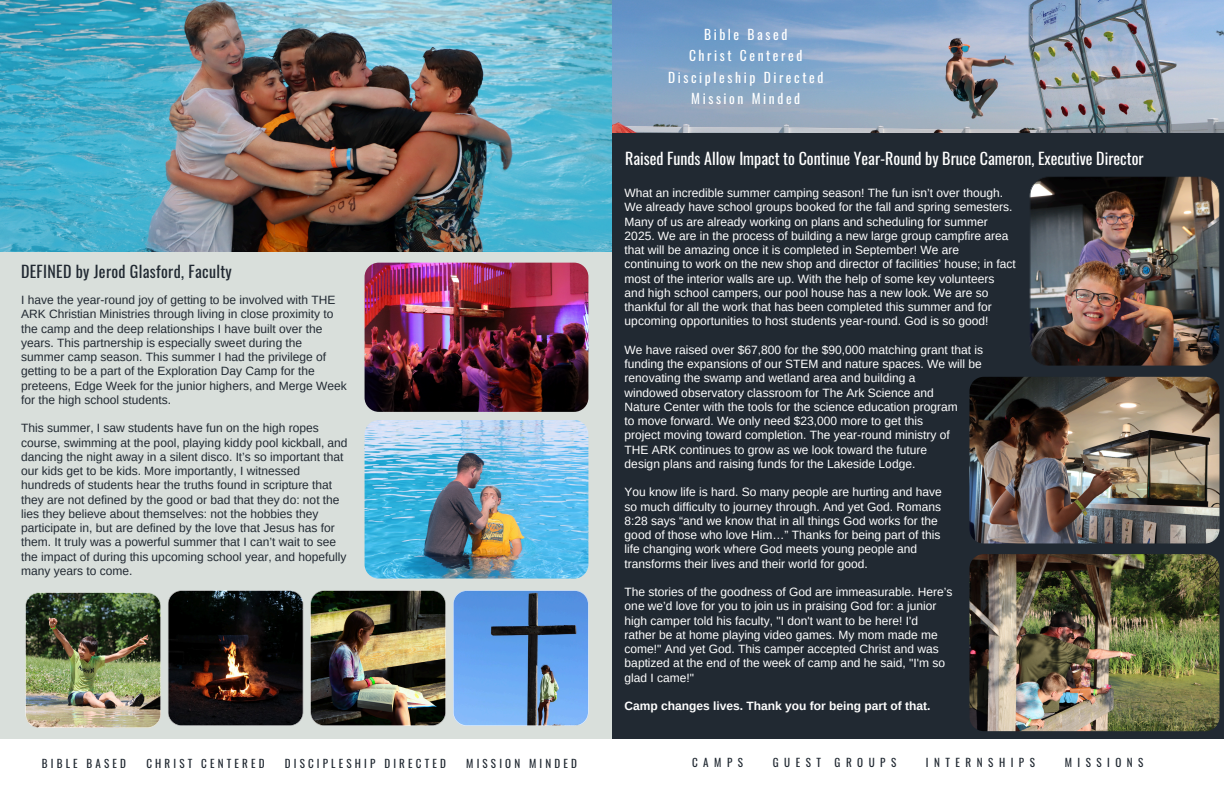
<style>
.page{position:relative;width:1224px;height:792px;background:#d9dfdb}
.page>*{position:absolute;margin:0;border:0;box-sizing:border-box;transform-origin:0 0}
.t1{font:16px "Oswald";color:#fff}
.t2{font:16px "Oswald";letter-spacing:.02em;color:#212932}
.t3{font:13.5px "Oswald";letter-spacing:.19em;color:#fff}
.t4{font:12px/14.2px "Arimo";color:#fff}
.t5{font:12px/14.2px "Arimo";color:#212932}
.t6{font:700 12px "Arimo";color:#fff}
.t7{font:11.1px "Oswald";letter-spacing:.285em;color:#212932}
.t8{font:11.1px "Oswald";letter-spacing:.495em;color:#212932}
</style>
<div class="page">
<div style="left:612px;top:95px;width:612px;height:645px;background:#212932"></div>
<img style="left:612px;top:0;width:612px;height:132px">
<img style="left:0;top:0;width:612px;height:252px">
<img style="left:1030px;top:177px;width:190px;height:189px">
<img style="left:970px;top:554px;width:249px;height:177px;border-radius:14px">
<img style="left:970px;top:377px;width:249px;height:166px;border-radius:14px">
<div style="left:0;top:740px;width:1224px;height:52px;background:#fff"></div>
<svg style="left:168px;top:591px;width:135px;height:135px;background:#1d1513"></svg>
<img style="left:310px;top:591px;width:136px;height:135px">
<svg style="left:453px;top:591px;width:135px;height:135px;background:#6295d3"></svg>
<img style="left:26px;top:593px;width:135px;height:135px">
<img style="left:365px;top:420px;width:223px;height:158px;border-radius:14px">
<img style="left:365px;top:263px;width:223px;height:149px;border-radius:14px">
<p class="t3" style="left:704px;top:24px;width:85px">Bible Based</p>
<p class="t3" style="left:689px;top:45px;width:115px">Christ Centered</p>
<p class="t3" style="left:668px;top:67px;width:157px">Discipleship Directed</p>
<p class="t3" style="left:691px;top:88px;width:111px">Mission Minded</p>
<h1 class="t2" style="left:21px;top:259px;width:212px">DEFINED by Jerod Glasford, Faculty</h1>
<h1 class="t5" style="left:21px;top:293px;width:327px">I have the year-round joy of getting to be involved with THE ARK Christian Ministries through living in close proximity to the camp and the deep relationships I have built over the years. This partnership is especially sweet during the summer camp season. This summer I had the privilege of getting to be a part of the Exploration Day Camp for the preteens, Edge Week for the junior highers, and Merge Week for the high school students.</h1>
<h1 class="t5" style="left:21px;top:421px;width:328px">This summer, I saw students have fun on the high ropes course, swimming at the pool, playing kiddy pool kickball, and dancing the night away in a silent disco. It’s so important that our kids get to be kids. More importantly, I witnessed hundreds of students hear the truths found in scripture that they are not defined by the good or bad that they do: not the lies they believe about themselves: not the hobbies they participate in, but are defined by the love that Jesus has for them. It truly was a powerful summer that I can’t wait to see the impact of during this upcoming school year, and hopefully many years to come.</h1>
<h2 class="t1" style="left:625px;top:146px;width:520px">Raised Funds Allow Impact to Continue Year-Round by Bruce Cameron, Executive Director</h2>
<p class="t4" style="left:625px;top:186px;width:393px">What an incredible summer camping season! The fun isn’t over though.<br>We already have school groups booked for the fall and spring semesters.<br>Many of us are already working on plans and scheduling for summer 2025. We are in the process of building a new large group campfire area that will be amazing once it is completed in September! We are continuing to work on the new shop and director of facilities’ house; in fact most of the interior walls are up. With the help of some key volunteers and high school campers, our pool house has a new look. We are so thankful for all the work that has been completed this summer and for upcoming opportunities to host students year-round. God is so good!</p>
<p class="t4" style="left:625px;top:343px;width:360px;text-align:justify">We have raised over $67,800 for the $90,000 matching grant that is funding the expansions of our STEM and nature spaces. We will be renovating the swamp and wetland area and building a</p>
<p class="t4" style="left:625px;top:385px;width:311px">windowed observatory classroom for The Ark Science and</p>
<p class="t4" style="left:625px;top:400px;width:335px">Nature Center with the tools for the science education program</p>
<p class="t4" style="left:625px;top:414px;width:300px">to move forward. We only need $23,000 more to get this</p>
<p class="t4" style="left:625px;top:428px;width:327px">project moving toward completion. The year-round ministry of</p>
<p class="t4" style="left:625px;top:442px;width:304px">THE ARK continues to grow as we look toward the future</p>
<p class="t4" style="left:625px;top:457px;width:292px">design plans and raising funds for the Lakeside Lodge.</p>
<h3 class="t4" style="left:625px;top:485px;width:319px">You know life is hard. So many people are hurting and have so much difficulty to journey through. And yet God. Romans 8:28 says “and we know that in all things God works for the good of those who love Him…” Thanks for being part of this life changing work where God meets young people and transforms their lives and their world for good.</h3>
<p class="t4" style="left:625px;top:585px;width:329px">The stories of the goodness of God are immeasurable. Here’s one we’d love for you to join us in praising God for: a junior high camper told his faculty, "I don't want to be here! I'd<br>rather be at home playing video games. My mom made me come!" And yet God. This camper accepted Christ and was baptized at the end of the week of camp and he said, "I'm so glad I came!"</p>
<h2 class="t6" style="left:625px;top:699px;width:307px">Camp changes lives. Thank you for being part of that.</h2>
<p class="t7" style="left:42px;top:755px;width:86px">BIBLE BASED</p>
<p class="t7" style="left:146px;top:755px;width:120px">CHRIST CENTERED</p>
<p class="t7" style="left:285px;top:755px;width:163px">DISCIPLESHIP DIRECTED</p>
<p class="t7" style="left:466px;top:755px;width:112px">MISSION MINDED</p>
<p class="t7" style="left:692px;top:754px;width:53px">CAMPS</p>
<p class="t8" style="left:773px;top:754px;width:125px">GUEST GROUPS</p>
<p class="t8" style="left:926px;top:754px;width:111px">INTERNSHIPS</p>
<p class="t8" style="left:1065px;top:754px;width:80px">MISSIONS</p>
</div>
